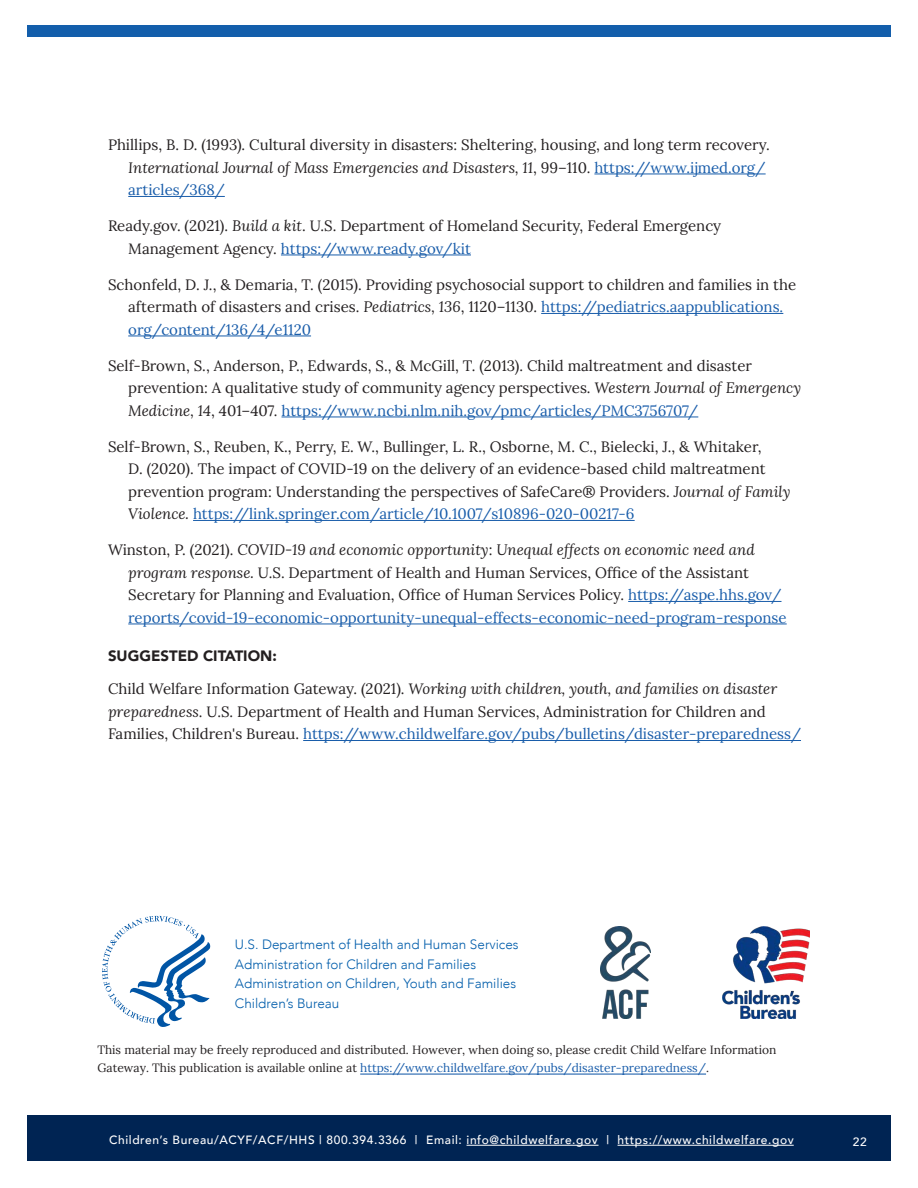
<style>
.page{position:relative;width:918px;height:1188px;background:#fff}
.page>*{position:absolute;margin:0;border:0;box-sizing:border-box;transform-origin:0 0}
.t1{font:15px/22.5px "Lora";color:#231f20}
.t2{font:900 15px "Avenir";color:#231f20}
.t3{font:300 13.5px/19.5px "Avenir";color:#015dab}
.t4{font:12px/18px "Lora";color:#231f20}
.t5{font:500 12px "Avenir";letter-spacing:.05em;color:#fff}
.s1{font-style:italic}
.s2{color:#195daa}
</style>
<div class="page">
<div style="left:27px;top:1116px;width:864px;height:45px;background:#002453"></div>
<hr style="left:467px;top:1145px;width:132px;height:1px;background:#fff">
<hr style="left:618px;top:1145px;width:176px;height:1px;background:#fff">
<div style="left:27px;top:26px;width:864px;height:12px;background:#135eab"></div>
<hr style="left:594px;top:174px;width:172px;height:1px;background:#195daa">
<hr style="left:128px;top:196px;width:97px;height:1px;background:#195daa">
<hr style="left:281px;top:255px;width:190px;height:1px;background:#195daa">
<hr style="left:541px;top:313px;width:242px;height:1px;background:#195daa">
<hr style="left:128px;top:336px;width:183px;height:1px;background:#195daa">
<hr style="left:282px;top:417px;width:416px;height:1px;background:#195daa">
<hr style="left:193px;top:520px;width:442px;height:1px;background:#195daa">
<hr style="left:628px;top:601px;width:154px;height:1px;background:#195daa">
<hr style="left:128px;top:624px;width:659px;height:1px;background:#195daa">
<hr style="left:303px;top:740px;width:498px;height:1px;background:#195daa">
<svg style="left:102px;top:916px;width:108px;height:111px"></svg>
<img style="left:600px;top:927px;width:51px;height:92px">
<img style="left:722px;top:927px;width:88px;height:92px">
<hr style="left:360px;top:1074px;width:346px;height:1px;background:#195daa">
<p class="t1" style="left:128px;top:133px;width:643px;text-indent:-20px">Phillips, B. D. (1993). Cultural diversity in disasters: Sheltering, housing, and long term recovery.<br><span class="s1">International Journal of Mass Emergencies and Disasters, 11</span>, 99–110. <span class="s2">https://www.ijmed.org/ articles/368/</span></p>
<p class="t1" style="left:128px;top:214px;width:594px;text-indent:-20px">Ready.gov. (2021). <span class="s1">Build a kit</span>. U.S. Department of Homeland Security, Federal Emergency<br>Management Agency. <span class="s2">https://www.ready.gov/kit</span></p>
<p class="t1" style="left:128px;top:272px;width:670px;text-indent:-20px">Schonfeld, D. J., &amp; Demaria, T. (2015). Providing psychosocial support to children and families in the aftermath of disasters and crises. <span class="s1">Pediatrics, 136</span>, 1120–1130. <span class="s2">https://pediatrics.aappublications. org/content/136/4/e1120</span></p>
<p class="t1" style="left:128px;top:353px;width:674px;text-indent:-20px">Self-Brown, S., Anderson, P., Edwards, S., &amp; McGill, T. (2013). Child maltreatment and disaster prevention: A qualitative study of community agency perspectives. <span class="s1">Western Journal of Emergency<br>Medicine, 14</span>, 401–407. <span class="s2">https://www.ncbi.nlm.nih.gov/pmc/articles/PMC3756707/</span></p>
<p class="t1" style="left:128px;top:434px;width:664px;text-indent:-20px">Self-Brown, S., Reuben, K., Perry, E. W., Bullinger, L. R., Osborne, M. C., Bielecki, J., &amp; Whitaker,<br>D. (2020). The impact of COVID-19 on the delivery of an evidence-based child maltreatment prevention program: Understanding the perspectives of SafeCare® Providers. <span class="s1">Journal of Family Violence.</span> <span class="s2">https://link.springer.com/article/10.1007/s10896-020-00217-6</span></p>
<p class="t1" style="left:128px;top:538px;width:660px;text-indent:-20px">Winston, P. (2021). <span class="s1">COVID-19 and economic opportunity</span>: <span class="s1">Unequal effects on economic need and program response.</span> U.S. Department of Health and Human Services, Office of the Assistant Secretary for Planning and Evaluation, Office of Human Services Policy. <span class="s2">https://aspe.hhs.gov/ reports/covid-19-economic-opportunity-unequal-effects-economic-need-program-response</span></p>
<h3 class="t2" style="left:108px;top:643px;width:170px">SUGGESTED CITATION:</h3>
<p class="t1" style="left:108px;top:677px;width:695px">Child Welfare Information Gateway. (2021). <span class="s1">Working with children, youth, and families on disaster preparedness</span>. U.S. Department of Health and Human Services, Administration for Children and<br>Families, Children's Bureau. <span class="s2">https://www.childwelfare.gov/pubs/bulletins/disaster-preparedness/</span></p>
<p class="t3" style="left:235px;top:935px;width:285px">U.S. Department of Health and Human Services Administration for Children and Families Administration on Children, Youth and Families Children’s Bureau</p>
<p class="t4" style="left:97px;top:1040px;width:681px">This material may be freely reproduced and distributed. However, when doing so, please credit Child Welfare Information<br>Gateway. This publication is available online at <span class="s2">https://www.childwelfare.gov/pubs/disaster-preparedness/</span>.</p>
<p class="t5" style="left:109px;top:1130px;width:686px">Children’s Bureau/ACYF/ACF/HHS | 800.394.3366 | Email: info@childwelfare.gov | https://www.childwelfare.gov</p>
<p class="t5" style="left:853px;top:1131px;width:15px">22</p>
</div>
